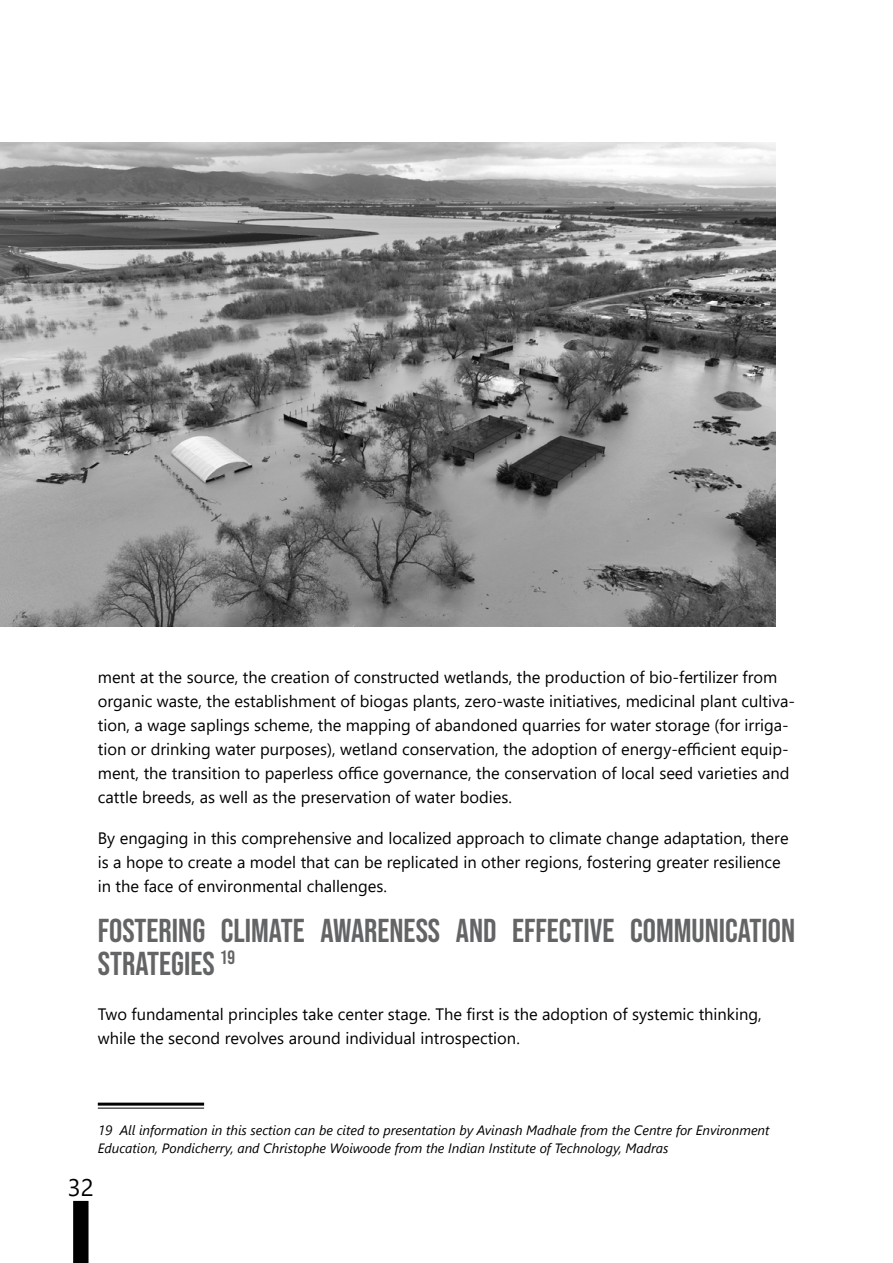
<style>
.page{position:relative;width:893px;height:1263px;background:#fff}
.page>*{position:absolute;margin:0;border:0;box-sizing:border-box;transform-origin:0 0}
.t1{font:33px/33px "Bebas Neue";color:#636466}
.t2{font:24px "Segoe UI";color:#000}
.t3{font:16.5px/24px "Segoe UI";color:#000}
.t4{font:italic 13.5px/18px "Segoe UI";color:#000}
</style>
<div class="page">
<div style="left:74px;top:1202px;width:14px;height:60px;background:#000"></div>
<div style="left:73px;top:1201px;width:16px;height:62px;border:2px solid #000"></div>
<hr style="left:98px;top:1102px;width:106px;height:3px;background:#000">
<hr style="left:98px;top:1107px;width:106px;height:1px;background:#000">
<img style="left:0;top:142px;width:775px;height:485px">
<p class="t3" style="left:98px;top:663px;width:699px">ment at the source, the creation of constructed wetlands, the production of bio-fertilizer from organic waste, the establishment of biogas plants, zero-waste initiatives, medicinal plant cultiva&shy;tion, a wage saplings scheme, the mapping of abandoned quarries for water storage (for irriga&shy;tion or drinking water purposes), wetland conservation, the adoption of energy-efficient equip&shy;ment, the transition to paperless office governance, the conservation of local seed varieties and cattle breeds, as well as the preservation of water bodies.</p>
<p class="t3" style="left:98px;top:824px;width:692px">By engaging in this comprehensive and localized approach to climate change adaptation, there is a hope to create a model that can be replicated in other regions, fostering greater resilience in the face of environmental challenges.</p>
<h1 class="t1" style="left:98px;top:913px;width:699px">FOSTERING CLIMATE AWARENESS AND EFFECTIVE COMMUNICATION<br>STRATEGIES <sup>19</sup></h1>
<p class="t3" style="left:98px;top:1000px;width:665px">Two fundamental principles take center stage. The first is the adoption of systemic thinking, while the second revolves around individual introspection.</p>
<p class="t4" style="left:98px;top:1119px;width:673px">19 All information in this section can be cited to presentation by Avinash Madhale from the Centre for Environment<br>Education, Pondicherry, and Christophe Woiwoode from the Indian Institute of Technology, Madras</p>
<h2 class="t2" style="left:68px;top:1164px;width:27px">32</h2>
</div>
